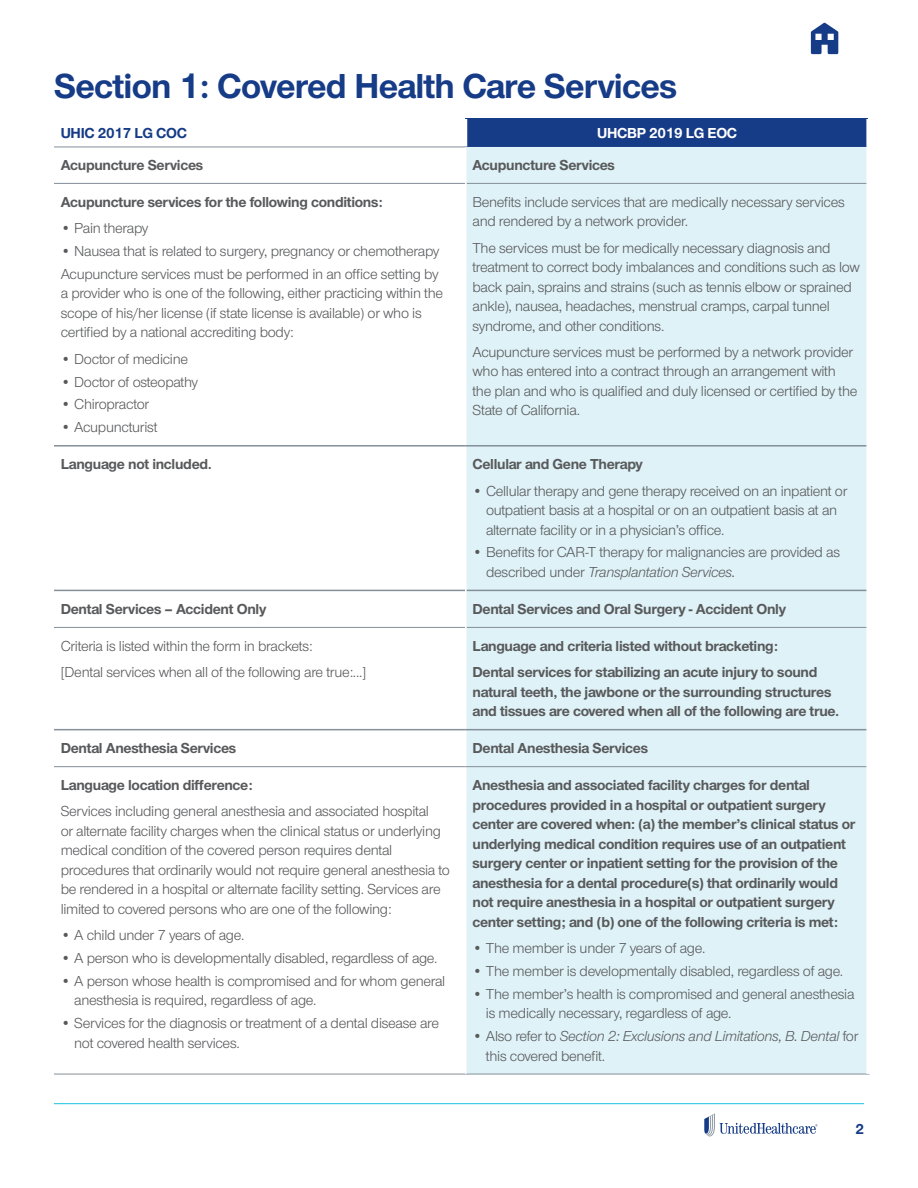
<style>
.page{position:relative;width:918px;height:1188px;background:#fff}
.page>*{position:absolute;margin:0;border:0;box-sizing:border-box;transform-origin:0 0}
.t1{font:700 36px "UHC Sans";letter-spacing:-.02em;color:#163b87}
.t2{font:15px/19.5px "UHC Sans";letter-spacing:-.02em;color:#58595b}
.t3{font:700 15px/19.5px "UHC Sans";letter-spacing:-.02em;color:#58595b}
.t4{font:italic 15px/19.5px "UHC Sans";letter-spacing:-.02em;color:#58595b}
.t5{font:700 15px "UHC Sans";letter-spacing:-.02em;color:#163b87}
.t6{font:700 15px "UHC Sans";letter-spacing:-.02em;color:#fff}
.s1{font-style:italic}
.s2{font-style:normal}
</style>
<div class="page">
<hr style="left:54px;top:1103px;width:810px;height:1px;background:#13c0dc">
<svg style="left:704px;top:1113px;width:114px;height:23px"></svg>
<svg style="left:811px;top:23px;width:27px;height:31px"></svg>
<div style="left:466px;top:119px;width:402px;height:28px;background:#163b87"></div>
<div style="left:466px;top:147px;width:400px;height:927px;background:#dff2f7"></div>
<hr style="left:54px;top:1074px;width:412px;height:1px;background:#848f99">
<hr style="left:466px;top:1074px;width:403px;height:1px;background:#848f99">
<hr style="left:464px;top:119px;width:3px;height:28px;background:#fff">
<hr style="left:866px;top:119px;width:3px;height:28px;background:#fff">
<hr style="left:54px;top:147px;width:413px;height:1px;background:#848f99">
<hr style="left:54px;top:183px;width:411px;height:1px;background:#848f99">
<hr style="left:466px;top:183px;width:400px;height:1px;background:#848f99">
<hr style="left:54px;top:590px;width:411px;height:1px;background:#848f99">
<hr style="left:466px;top:590px;width:400px;height:1px;background:#848f99">
<hr style="left:54px;top:627px;width:411px;height:1px;background:#848f99">
<hr style="left:466px;top:627px;width:400px;height:1px;background:#848f99">
<hr style="left:465px;top:147px;width:1px;height:36px;background:#fff">
<hr style="left:54px;top:445px;width:412px;height:2px;background:#848f99">
<hr style="left:466px;top:445px;width:400px;height:2px;background:#848f99">
<hr style="left:54px;top:729px;width:412px;height:1px;background:#848f99">
<hr style="left:466px;top:729px;width:400px;height:1px;background:#848f99">
<hr style="left:54px;top:766px;width:412px;height:1px;background:#848f99">
<hr style="left:466px;top:766px;width:400px;height:1px;background:#848f99">
<h1 class="t1" style="left:54px;top:62px;width:625px">Section 1: Covered Health Care Services</h1>
<p class="t5" style="left:61px;top:123px;width:128px">UHIC 2017 LG COC</p>
<p class="t6" style="left:597px;top:123px;width:141px">UHCBP 2019 LG EOC</p>
<p class="t3" style="left:61px;top:155px;width:144px">Acupuncture Services</p>
<p class="t3" style="left:472px;top:155px;width:144px">Acupuncture Services</p>
<p class="t3" style="left:61px;top:192px;width:324px">Acupuncture services for the following conditions:</p>
<p class="t2" style="left:61px;top:218px;width:89px">• Pain therapy</p>
<p class="t2" style="left:61px;top:239px;width:380px;line-height:22.8px">• Nausea that is related to surgery, pregnancy or chemotherapy<br>Acupuncture services must be performed in an office setting by</p>
<p class="t2" style="left:61px;top:283px;width:384px">a provider who is one of the following, either practicing within the scope of his/her license (if state license is available) or who is certified by a national accrediting body:</p>
<p class="t2" style="left:61px;top:348px;width:129px">• Doctor of medicine</p>
<p class="t2" style="left:61px;top:371px;width:139px">• Doctor of osteopathy</p>
<p class="t2" style="left:61px;top:394px;width:90px">• Chiropractor</p>
<p class="t2" style="left:61px;top:417px;width:98px">• Acupuncturist</p>
<p class="t2" style="left:472px;top:192px;width:374px">Benefits include services that are medically necessary services and rendered by a network provider.</p>
<p class="t2" style="left:472px;top:237px;width:389px">The services must be for medically necessary diagnosis and treatment to correct body imbalances and conditions such as low back pain, sprains and strains (such as tennis elbow or sprained ankle), nausea, headaches, menstrual cramps, carpal tunnel syndrome, and other conditions.</p>
<p class="t2" style="left:472px;top:342px;width:387px">Acupuncture services must be performed by a network provider who has entered into a contract through an arrangement with the plan and who is qualified and duly licensed or certified by the State of California.</p>
<p class="t3" style="left:61px;top:454px;width:153px">Language not included.</p>
<p class="t3" style="left:472px;top:454px;width:172px">Cellular and Gene Therapy</p>
<p class="t2" style="left:486px;top:480px;width:363px;text-indent:-14px">• Cellular therapy and gene therapy received on an inpatient or outpatient basis at a hospital or on an outpatient basis at an alternate facility or in a physician’s office.</p>
<p class="t2" style="left:486px;top:542px;width:356px;text-indent:-14px">• Benefits for CAR-T therapy for malignancies are provided as described under <span class="s1">Transplantation Services.</span></p>
<p class="t3" style="left:61px;top:599px;width:207px">Dental Services – Accident Only</p>
<p class="t3" style="left:472px;top:599px;width:315px">Dental Services and Oral Surgery - Accident Only</p>
<p class="t2" style="left:61px;top:632px;width:307px;line-height:26.2px">Criteria is listed within the form in brackets:<br>[Dental services when all of the following are true:...]</p>
<p class="t3" style="left:472px;top:632px;width:347px;line-height:26.2px">Language and criteria listed without bracketing:<br>Dental services for stabilizing an acute injury to sound</p>
<p class="t3" style="left:472px;top:681px;width:368px">natural teeth, the jawbone or the surrounding structures and tissues are covered when all of the following are true.</p>
<p class="t3" style="left:61px;top:738px;width:177px">Dental Anesthesia Services</p>
<p class="t3" style="left:472px;top:738px;width:177px">Dental Anesthesia Services</p>
<p class="t3" style="left:61px;top:775px;width:194px">Language location difference:</p>
<p class="t2" style="left:61px;top:801px;width:391px">Services including general anesthesia and associated hospital<br>or alternate facility charges when the clinical status or underlying medical condition of the covered person requires dental procedures that ordinarily would not require general anesthesia to be rendered in a hospital or alternate facility setting. Services are limited to covered persons who are one of the following:</p>
<p class="t2" style="left:61px;top:925px;width:185px">• A child under 7 years of age.</p>
<p class="t2" style="left:61px;top:948px;width:378px">• A person who is developmentally disabled, regardless of age.</p>
<p class="t2" style="left:74px;top:971px;width:373px;text-indent:-14px">• A person whose health is compromised and for whom general anesthesia is required, regardless of age.</p>
<p class="t2" style="left:74px;top:1013px;width:366px;text-indent:-14px">• Services for the diagnosis or treatment of a dental disease are not covered health services.</p>
<p class="t3" style="left:472px;top:775px;width:385px">Anesthesia and associated facility charges for dental procedures provided in a hospital or outpatient surgery center are covered when: (a) the member’s clinical status or underlying medical condition requires use of an outpatient surgery center or inpatient setting for the provision of the anesthesia for a dental procedure(s) that ordinarily would not require anesthesia in a hospital or outpatient surgery center setting; and (b) one of the following criteria is met:</p>
<p class="t2" style="left:472px;top:938px;width:234px">• The member is under 7 years of age.</p>
<p class="t2" style="left:472px;top:961px;width:372px">• The member is developmentally disabled, regardless of age.</p>
<p class="t2" style="left:486px;top:983px;width:370px;text-indent:-14px">• The member’s health is compromised and general anesthesia is medically necessary, regardless of age.</p>
<p class="t4" style="left:486px;top:1026px;width:374px;text-indent:-14px"><span class="s2">• Also refer to</span> Section 2: Exclusions and Limitations, B. Dental <span class="s2">for this covered benefit.</span></p>
<p class="t5" style="left:855px;top:1119px;width:10px">2</p>
</div>
